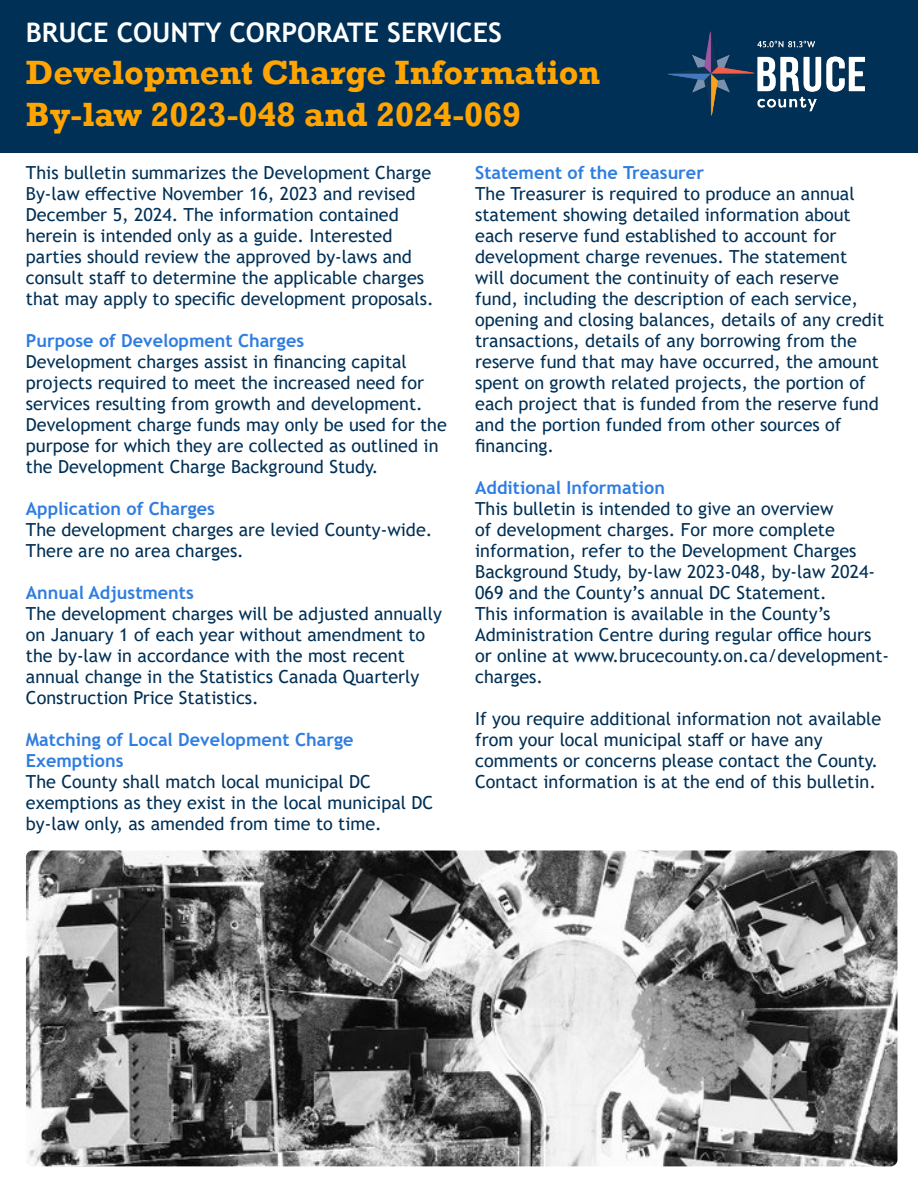
<style>
.page{position:relative;width:918px;height:1188px;background:#fff}
.page>*{position:absolute;margin:0;border:0;box-sizing:border-box;transform-origin:0 0}
.t1{font:700 34.5px/42px "Rockwell";color:#ffa400}
.t2{font:700 27px "Trebuchet MS";color:#fff}
.t3{font:18px/21px "Trebuchet MS";color:#003056}
.s1{font-weight:700;color:#2f7de1}
</style>
<div class="page">
<div style="left:0;top:0;width:918px;height:153px;background:#003056"></div>
<img style="left:668px;top:31px;width:196px;height:85px">
<img style="left:26px;top:850px;width:871px;height:316px">
<h2 class="t2" style="left:26px;top:15px;width:477px">BRUCE COUNTY CORPORATE SERVICES</h2>
<h1 class="t1" style="left:26px;top:51px;width:576px">Development Charge Information<br>By-law 2023-048 and 2024-069</h1>
<p class="t3" style="left:26px;top:162px;width:409px">This bulletin summarizes the Development Charge By-law effective November 16, 2023 and revised December 5, 2024. The information contained herein is intended only as a guide. Interested parties should review the approved by-laws and consult staff to determine the applicable charges that may apply to specific development proposals.</p>
<p class="t3" style="left:26px;top:330px;width:423px"><span class="s1">Purpose of Development Charges<br></span>Development charges assist in financing capital projects required to meet the increased need for services resulting from growth and development.<br>Development charge funds may only be used for the purpose for which they are collected as outlined in the Development Charge Background Study.</p>
<p class="t3" style="left:26px;top:498px;width:408px"><span class="s1">Application of Charges<br></span>The development charges are levied County-wide.<br>There are no area charges.</p>
<p class="t3" style="left:26px;top:582px;width:418px"><span class="s1">Annual Adjustments<br></span>The development charges will be adjusted annually on January 1 of each year without amendment to the by-law in accordance with the most recent annual change in the Statistics Canada Quarterly Construction Price Statistics.</p>
<p class="t3" style="left:26px;top:729px;width:409px"><span class="s1">Matching of Local Development Charge Exemptions<br></span>The County shall match local municipal DC exemptions as they exist in the local municipal DC by-law only, as amended from time to time.</p>
<p class="t3" style="left:475px;top:162px;width:411px"><span class="s1">Statement of the Treasurer<br></span>The Treasurer is required to produce an annual statement showing detailed information about each reserve fund established to account for development charge revenues. The statement<br>will document the continuity of each reserve fund, including the description of each service, opening and closing balances, details of any credit transactions, details of any borrowing from the reserve fund that may have occurred, the amount spent on growth related projects, the portion of each project that is funded from the reserve fund and the portion funded from other sources of financing.</p>
<p class="t3" style="left:475px;top:477px;width:415px"><span class="s1">Additional Information<br></span>This bulletin is intended to give an overview<br>of development charges. For more complete information, refer to the Development Charges Background Study, by-law 2023-048, by-law 2024- 069 and the County’s annual DC Statement.<br>This information is available in the County’s Administration Centre during regular office hours or online at www.brucecounty.on.ca/development&shy;charges.</p>
<p class="t3" style="left:475px;top:708px;width:408px">If you require additional information not available from your local municipal staff or have any comments or concerns please contact the County.<br>Contact information is at the end of this bulletin.</p>
</div>
